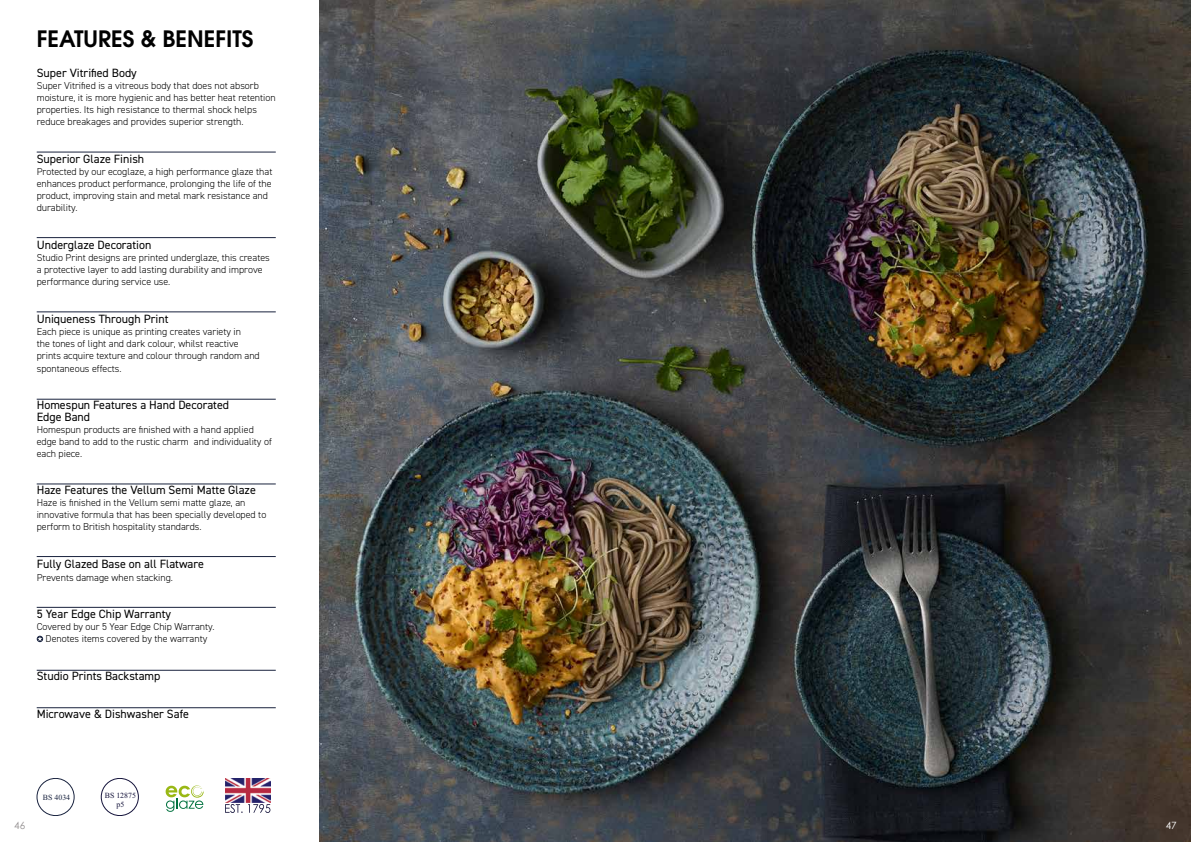
<style>
.page{position:relative;width:1191px;height:842px;background:#fff}
.page>*{position:absolute;margin:0;border:0;box-sizing:border-box;transform-origin:0 0}
.t1{font:600 22.5px "ITC Avant Garde Std";color:#000}
.t2{font:12px/12px "DIN2014";color:#000}
.t3{font:300 10px/12px "DIN2014";color:#000}
.t4{font:10px "Century Gothic";color:#949091}
.t5{font:10px "Century Gothic";color:#fff}
.t6{font:7.9px/9.4px "Times New Roman";color:#14133b;text-align:center}
.t7{font:7.9px "Times New Roman";color:#18223e}
</style>
<div class="page">
<svg style="left:37px;top:636px;width:6px;height:6px"></svg>
<hr style="left:37px;top:152px;width:239px;height:1px;background:#19223d">
<hr style="left:37px;top:237px;width:239px;height:1px;background:#19223d">
<hr style="left:37px;top:311px;width:239px;height:1px;background:#19223d">
<hr style="left:37px;top:399px;width:239px;height:1px;background:#19223d">
<hr style="left:37px;top:483px;width:239px;height:1px;background:#19223d">
<hr style="left:37px;top:556px;width:239px;height:1px;background:#19223d">
<hr style="left:37px;top:607px;width:239px;height:1px;background:#19223d">
<hr style="left:37px;top:670px;width:239px;height:1px;background:#19223d">
<hr style="left:37px;top:707px;width:239px;height:1px;background:#19223d">
<svg style="left:166px;top:785px;width:38px;height:27px"></svg>
<svg style="left:225px;top:804px;width:45px;height:9px"></svg>
<img style="left:225px;top:779px;width:45px;height:24px">
<div style="left:101px;top:778px;width:38px;height:38px;border:1px solid #14133b;border-radius:50%"></div>
<div style="left:37px;top:778px;width:37px;height:38px;border:1px solid #18223e;border-radius:50%"></div>
<img style="left:319px;top:0;width:872px;height:842px">
<h1 class="t1" style="left:37px;top:24px;width:218px">FEATURES &amp; BENEFITS</h1>
<p class="t2" style="left:37px;top:67px;width:102px">Super Vitrified Body</p>
<p class="t3" style="left:37px;top:80px;width:240px">Super Vitrified is a vitreous body that does not absorb moisture, it is more hygienic and has better heat retention properties. Its high resistance to thermal shock helps reduce breakages and provides superior strength.</p>
<p class="t2" style="left:37px;top:153px;width:109px">Superior Glaze Finish</p>
<p class="t3" style="left:37px;top:166px;width:237px">Protected by our ecoglaze, a high performance glaze that enhances product performance, prolonging the life of the product, improving stain and metal mark resistance and durability.</p>
<p class="t2" style="left:37px;top:239px;width:116px">Underglaze Decoration</p>
<p class="t3" style="left:37px;top:252px;width:235px">Studio Print designs are printed underglaze, this creates a protective layer to add lasting durability and improve performance during service use.</p>
<p class="t2" style="left:37px;top:313px;width:133px">Uniqueness Through Print</p>
<p class="t3" style="left:37px;top:326px;width:224px">Each piece is unique as printing creates variety in<br>the tones of light and dark colour, whilst reactive prints acquire texture and colour through random and</p>
<p class="t3" style="left:37px;top:363px;width:86px">spontaneous effects.</p>
<p class="t2" style="left:37px;top:399px;width:194px">Homespun Features a Hand Decorated<br>Edge Band</p>
<p class="t3" style="left:37px;top:424px;width:237px">Homespun products are finished with a hand applied edge band to add to the rustic charm and individuality of each piece.</p>
<p class="t2" style="left:37px;top:484px;width:221px">Haze Features the Vellum Semi Matte Glaze</p>
<p class="t3" style="left:37px;top:497px;width:231px">Haze is finished in the Vellum semi matte glaze, an innovative formula that has been specially developed to perform to British hospitality standards.</p>
<p class="t2" style="left:37px;top:558px;width:169px">Fully Glazed Base on all Flatware</p>
<p class="t3" style="left:37px;top:572px;width:138px">Prevents damage when stacking.</p>
<p class="t2" style="left:37px;top:608px;width:136px">5 Year Edge Chip Warranty</p>
<p class="t3" style="left:37px;top:621px;width:179px;text-align:center">Covered by our 5 Year Edge Chip Warranty.<br>Denotes items covered by the warranty</p>
<p class="t2" style="left:37px;top:670px;width:125px">Studio Prints Backstamp</p>
<p class="t2" style="left:37px;top:708px;width:154px">Microwave &amp; Dishwasher Safe</p>
<p class="t4" style="left:14px;top:819px;width:13px">46</p>
<p class="t7" style="left:43px;top:792px;width:29px">BS 4034</p>
<p class="t6" style="left:105px;top:790px;width:33px">BS 12875 p5</p>
<p class="t5" style="left:1165px;top:818px;width:13px">47</p>
</div>
